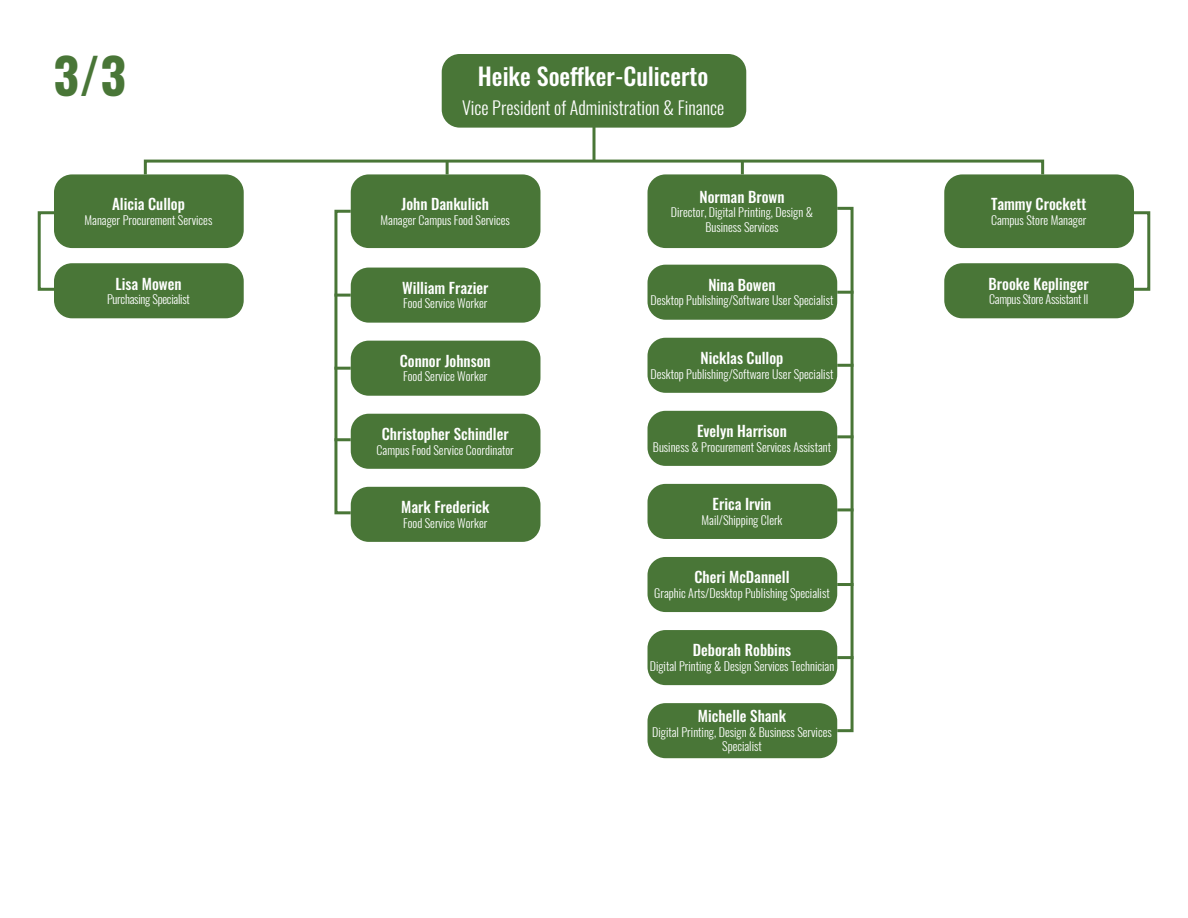
<style>
.page{position:relative;width:1188px;height:918px;background:#fff}
.page>*{position:absolute;margin:0;border:0;box-sizing:border-box;transform-origin:0 0}
.t1{font:700 49.5px "Oswald";color:#497637}
.t2{font:500 24px "Oswald";color:#fff}
.t3{font:300 18px "Oswald";color:#fff}
.t4{font:500 15px "Oswald";color:#fff}
.t5{font:300 12px/14.4px "Oswald";color:#fff;text-align:center}
.t6{font:300 12px "Oswald";letter-spacing:-.02em;color:#fff}
</style>
<div class="page">
<svg style="left:592px;top:128px;width:4px;height:32px"></svg>
<div style="left:442px;top:54px;width:304px;height:74px;background:#497637;border-radius:18px"></div>
<div style="left:144px;top:160px;width:900px;height:16px;border:3px solid #497637"></div>
<div style="left:54px;top:174px;width:190px;height:74px;background:#497637;border-radius:18px"></div>
<div style="left:351px;top:174px;width:189px;height:74px;background:#497637;border-radius:18px"></div>
<div style="left:648px;top:174px;width:189px;height:74px;background:#497637;border-radius:18px"></div>
<div style="left:944px;top:174px;width:190px;height:74px;background:#497637;border-radius:18px"></div>
<svg style="left:741px;top:162px;width:3px;height:12px"></svg>
<svg style="left:446px;top:162px;width:3px;height:12px"></svg>
<div style="left:54px;top:263px;width:190px;height:55px;background:#497637;border-radius:18px"></div>
<div style="left:944px;top:263px;width:190px;height:55px;background:#497637;border-radius:18px"></div>
<div style="left:38px;top:211px;width:18px;height:80px;border:3px solid #497637"></div>
<div style="left:1132px;top:211px;width:18px;height:80px;border:3px solid #497637"></div>
<div style="left:351px;top:268px;width:189px;height:55px;background:#497637;border-radius:18px"></div>
<div style="left:351px;top:341px;width:189px;height:55px;background:#497637;border-radius:18px"></div>
<div style="left:351px;top:414px;width:189px;height:55px;background:#497637;border-radius:18px"></div>
<div style="left:351px;top:487px;width:189px;height:55px;background:#497637;border-radius:18px"></div>
<div style="left:334px;top:210px;width:18px;height:304px;border:3px solid #497637"></div>
<hr style="left:334px;top:294px;width:17px;height:3px;background:#497637">
<hr style="left:334px;top:438px;width:17px;height:3px;background:#497637">
<hr style="left:334px;top:367px;width:17px;height:3px;background:#497637">
<div style="left:648px;top:265px;width:189px;height:55px;background:#497637;border-radius:18px"></div>
<div style="left:648px;top:338px;width:189px;height:55px;background:#497637;border-radius:18px"></div>
<div style="left:648px;top:411px;width:189px;height:55px;background:#497637;border-radius:18px"></div>
<div style="left:648px;top:484px;width:189px;height:55px;background:#497637;border-radius:18px"></div>
<div style="left:648px;top:557px;width:189px;height:55px;background:#497637;border-radius:18px"></div>
<div style="left:648px;top:630px;width:189px;height:55px;background:#497637;border-radius:18px"></div>
<div style="left:648px;top:703px;width:189px;height:55px;background:#497637;border-radius:18px"></div>
<div style="left:836px;top:207px;width:18px;height:525px;border:3px solid #497637"></div>
<hr style="left:837px;top:291px;width:17px;height:3px;background:#497637">
<hr style="left:837px;top:435px;width:17px;height:3px;background:#497637">
<hr style="left:837px;top:583px;width:17px;height:3px;background:#497637">
<hr style="left:837px;top:364px;width:17px;height:3px;background:#497637">
<hr style="left:837px;top:508px;width:17px;height:3px;background:#497637">
<hr style="left:837px;top:656px;width:17px;height:3px;background:#497637">
<h1 class="t1" style="left:53px;top:42px;width:74px">3/3</h1>
<h2 class="t2" style="left:478px;top:64px;width:232px">Heike Soefker-Culicerto</h2>
<h3 class="t3" style="left:462px;top:96px;width:264px">Vice President of Administration &amp; Finance</h3>
<p class="t4" style="left:112px;top:196px;width:74px">Alicia Cullop</p>
<p class="t5" style="left:85px;top:212px;width:129px">Manager Procurement Services</p>
<p class="t4" style="left:115px;top:276px;width:68px">Lisa Mowen</p>
<p class="t6" style="left:107px;top:291px;width:84px">Purchasing Specialist</p>
<p class="t4" style="left:401px;top:196px;width:89px">John Dankulich</p>
<p class="t5" style="left:381px;top:212px;width:131px">Manager Campus Food Services</p>
<p class="t4" style="left:700px;top:189px;width:87px">Norman Brown</p>
<p class="t5" style="left:671px;top:205px;width:144px">Director, Digital Printing, Design &amp;<br>Business Services</p>
<p class="t4" style="left:402px;top:280px;width:88px">William Frazier</p>
<p class="t5" style="left:403px;top:296px;width:86px">Food Service Worker</p>
<p class="t4" style="left:708px;top:277px;width:69px">Nina Bowen</p>
<p class="t5" style="left:651px;top:293px;width:184px">Desktop Publishing/Software User Specialist</p>
<p class="t4" style="left:400px;top:353px;width:92px">Connor Johnson</p>
<p class="t5" style="left:403px;top:369px;width:86px">Food Service Worker</p>
<p class="t4" style="left:701px;top:350px;width:84px">Nicklas Cullop</p>
<p class="t5" style="left:651px;top:367px;width:184px">Desktop Publishing/Software User Specialist</p>
<p class="t4" style="left:382px;top:426px;width:128px">Christopher Schindler</p>
<p class="t5" style="left:377px;top:443px;width:139px">Campus Food Service Coordinator</p>
<p class="t4" style="left:697px;top:423px;width:91px">Evelyn Harrison</p>
<p class="t5" style="left:653px;top:440px;width:180px">Business &amp; Procurement Services Assistant</p>
<p class="t4" style="left:401px;top:499px;width:90px">Mark Frederick</p>
<p class="t5" style="left:403px;top:516px;width:86px">Food Service Worker</p>
<p class="t4" style="left:713px;top:496px;width:60px">Erica Irvin</p>
<p class="t5" style="left:702px;top:513px;width:82px">Mail/Shipping Clerk</p>
<p class="t4" style="left:694px;top:569px;width:97px">Cheri McDannell</p>
<p class="t5" style="left:654px;top:586px;width:177px">Graphic Arts/Desktop Publishing Specialist</p>
<p class="t4" style="left:693px;top:643px;width:100px">Deborah Robbins</p>
<p class="t5" style="left:650px;top:659px;width:186px">Digital Printing &amp; Design Services Technician</p>
<p class="t4" style="left:698px;top:708px;width:90px">Michelle Shank</p>
<p class="t5" style="left:652px;top:725px;width:181px">Digital Printing, Design &amp; Business Services<br>Specialist</p>
<p class="t4" style="left:991px;top:196px;width:97px">Tammy Crockett</p>
<p class="t5" style="left:991px;top:212px;width:97px">Campus Store Manager</p>
<p class="t4" style="left:989px;top:276px;width:102px">Brooke Keplinger</p>
<p class="t6" style="left:989px;top:291px;width:101px">Campus Store Assistant II</p>
</div>
